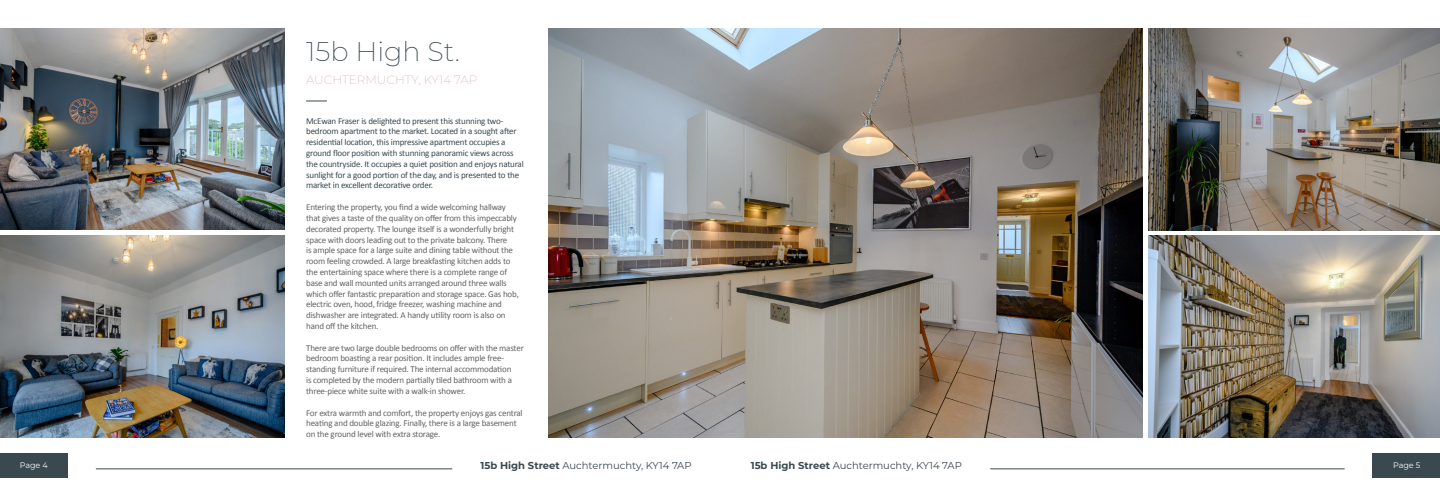
<style>
.page{position:relative;width:1440px;height:494px;background:#fff}
.page>*{position:absolute;margin:0;border:0;box-sizing:border-box;transform-origin:0 0}
.t1{font:200 27px "Montserrat";color:#3a4950}
.t2{font:200 12px "Montserrat";color:#d2b3a9}
.t3{font:10px "Montserrat";color:#3a4950}
.t4{font:9px/10.8px "Calibri";letter-spacing:-.02em;color:#636366}
.t5{font:9px/10.8px "Calibri";letter-spacing:-.02em;color:#3a4950}
.t6{font:8px "Montserrat";color:#fff}
.s1{font-weight:700}
</style>
<div class="page">
<img style="left:549px;top:28px;width:594px;height:409px">
<div style="left:0;top:453px;width:68px;height:24px;background:#3a4950"></div>
<div style="left:1373px;top:453px;width:67px;height:24px;background:#3a4950"></div>
<hr style="left:96px;top:468px;width:356px;height:1px;background:#3a4950">
<hr style="left:990px;top:468px;width:355px;height:1px;background:#3a4950">
<img style="left:0;top:28px;width:284px;height:202px">
<img style="left:0;top:235px;width:284px;height:202px">
<img style="left:1149px;top:29px;width:291px;height:201px">
<img style="left:1149px;top:235px;width:291px;height:202px">
<svg style="left:306px;top:101px;width:21px;height:1px"></svg>
<h1 class="t1" style="left:306px;top:33px;width:155px">15b High St.</h1>
<h2 class="t2" style="left:306px;top:72px;width:173px">AUCHTERMUCHTY, KY14 7AP</h2>
<p class="t5" style="left:306px;top:115px;width:219px">McEwan Fraser is delighted to present this stunning two&shy;bedroom apartment to the market. Located in a sought after residential location, this impressive apartment occupies a ground floor position with stunning panoramic views across the countryside. It occupies a quiet position and enjoys natural sunlight for a good portion of the day, and is presented to the market in excellent decorative order.</p>
<p class="t4" style="left:306px;top:201px;width:214px">Entering the property, you find a wide welcoming hallway that gives a taste of the quality on offer from this impeccably decorated property. The lounge itself is a wonderfully bright space with doors leading out to the private balcony. There<br>is ample space for a large suite and dining table without the room feeling crowded. A large breakfasting kitchen adds to the entertaining space where there is a complete range of base and wall mounted units arranged around three walls which offer fantastic preparation and storage space. Gas hob, electric oven, hood, fridge freezer, washing machine and dishwasher are integrated. A handy utility room is also on hand off the kitchen.</p>
<p class="t4" style="left:306px;top:342px;width:219px">There are two large double bedrooms on offer with the master bedroom boasting a rear position. It includes ample free&shy;standing furniture if required. The internal accommodation<br>is completed by the modern partially tiled bathroom with a three-piece white suite with a walk-in shower.</p>
<p class="t4" style="left:306px;top:407px;width:218px">For extra warmth and comfort, the property enjoys gas central heating and double glazing. Finally, there is a large basement on the ground level with extra storage.</p>
<p class="t6" style="left:20px;top:459px;width:30px">Page 4</p>
<p class="t3" style="left:481px;top:458px;width:213px"><span class="s1">15b High Street</span> Auchtermuchty, KY14 7AP</p>
<p class="t3" style="left:751px;top:458px;width:213px"><span class="s1">15b High Street</span> Auchtermuchty, KY14 7AP</p>
<p class="t6" style="left:1393px;top:459px;width:29px">Page 5</p>
</div>
